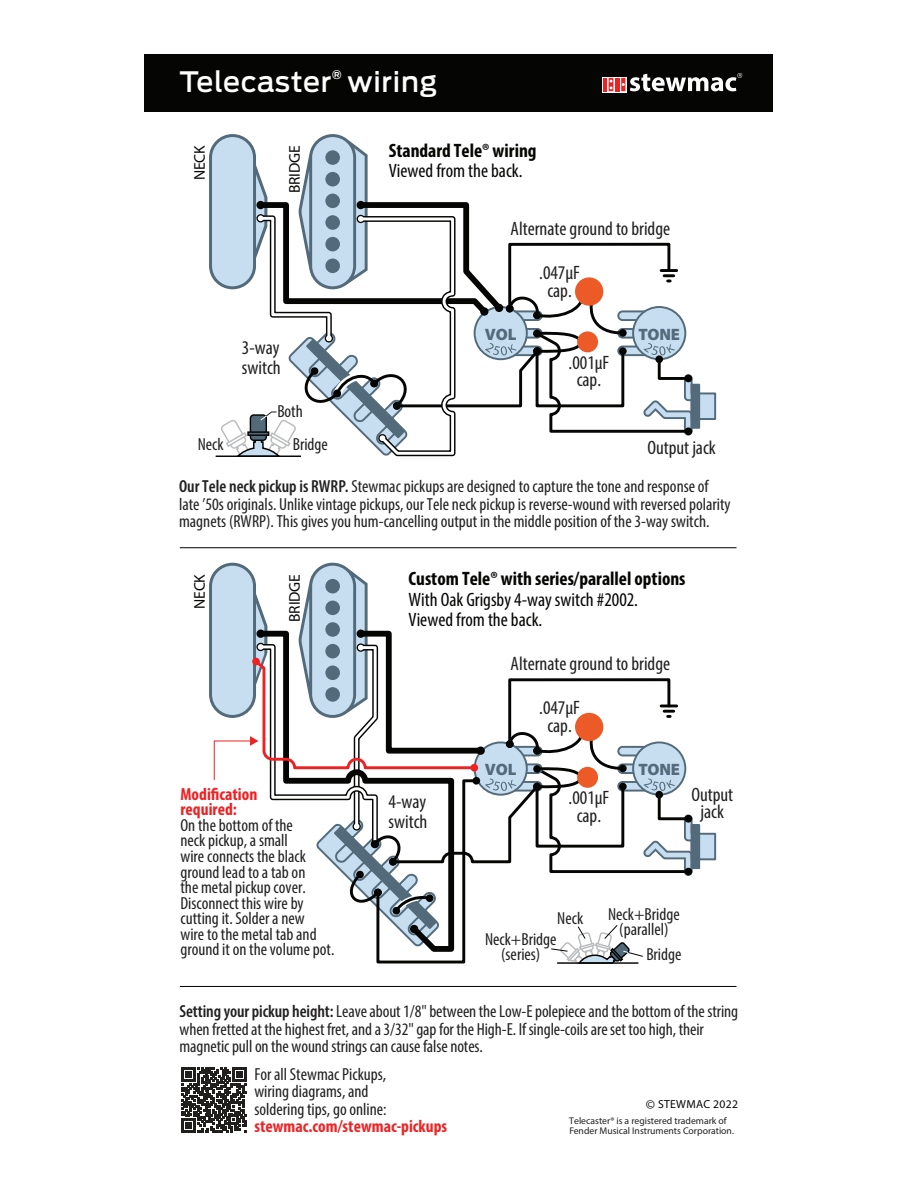
<style>
.page{position:relative;width:918px;height:1188px;background:#fff}
.page>*{position:absolute;margin:0;border:0;box-sizing:border-box;transform-origin:0 0}
.t1{font:500 28.05px "Antenna";letter-spacing:.025em;color:#fff}
.t2{font:condensed 19.5px/17.5px "Myriad Pro";color:#211f1f;text-align:center}
.t3{font:700 condensed 19.5px/20.4px "Myriad Pro";color:#050504}
.t4{font:condensed 19.5px "Myriad Pro";color:#050504}
.t5{font:condensed 17.55px/15.6px "Myriad Pro";color:#211f1f}
.t6{font:900 16.5px "Myriad Pro";letter-spacing:-.01em;color:#526a7a}
.t7{font:15.6px "Myriad Pro";letter-spacing:-.01em;color:#050504}
.t8{font:11.7px "Myriad Pro";letter-spacing:.025em;color:#050504}
.t9{font:700 11.7px "Antenna";color:#fff}
.t10{font:9.75px/9.8px "Myriad Pro";color:#211e1e}
.s1{font-weight:400}
.s2{font-weight:600}
.s3{font-weight:700;color:#ee2123}
.s4{font-weight:700;color:#ea2628}
.s5{font-size:13.65px}
</style>
<div class="page">
<div style="left:144px;top:54px;width:629px;height:58px;background:#050504"></div>
<svg style="left:602px;top:77px;width:25px;height:15px"></svg>
<hr style="left:615px;top:78px;width:4px;height:13px;background:#ee2123">
<svg style="left:622px;top:73px;width:120px;height:18px"></svg>
<svg style="left:621px;top:78px;width:4px;height:13px"></svg>
<svg style="left:604px;top:78px;width:9px;height:13px"></svg>
<hr style="left:180px;top:547px;width:557px;height:1px;background:#000">
<hr style="left:180px;top:986px;width:557px;height:1px;background:#000">
<div style="left:209px;top:134px;width:47px;height:155px;background:#526a7a;border-radius:24px"></div>
<div style="left:212px;top:137px;width:41px;height:149px;background:#c7ddf0;border-radius:21px"></div>
<hr style="left:216px;top:456px;width:85px;height:1px;background:#050504">
<svg style="left:220px;top:134px;width:497px;height:323px"></svg>
<svg style="left:209px;top:563px;width:47px;height:155px"></svg>
<svg style="left:213px;top:563px;width:504px;height:401px"></svg>
<svg style="left:181px;top:1068px;width:65px;height:65px"></svg>
<p class="t1" style="left:179px;top:66px;width:153px">Telecaster</p>
<p class="t9" style="left:332px;top:68px;width:11px">®</p>
<p class="t1" style="left:348px;top:66px;width:91px">wiring</p>
<p class="t7" style="left:190px;top:180px;width:37px;rotate:-90deg">NECK</p>
<p class="t7" style="left:285px;top:193px;width:49px;rotate:-90deg">BRIDGE</p>
<p class="t2" style="left:242px;top:338px;width:40px;line-height:19.5px;text-align:left">3-way switch</p>
<p class="t5" style="left:277px;top:403px;width:27px">Both</p>
<p class="t5" style="left:198px;top:436px;width:27px">Neck</p>
<p class="t5" style="left:293px;top:436px;width:37px">Bridge</p>
<p class="t3" style="left:389px;top:139px;width:149px">Standard Tele® wiring<br><span class="s1">Viewed from the back.</span></p>
<p class="t2" style="left:511px;top:220px;width:161px">Alternate ground to bridge</p>
<p class="t2" style="left:539px;top:264px;width:42px">.047µF cap.</p>
<p class="t6" style="left:485px;top:323px;width:33px">VOL</p>
<p class="t6" style="left:638px;top:323px;width:43px">TONE</p>
<p class="t2" style="left:569px;top:353px;width:42px">.001µF cap.</p>
<p class="t2" style="left:647px;top:438px;width:70px">Output jack</p>
<p class="t5" style="left:179px;top:477px;width:553px;line-height:17.5px"><span class="s2">Our Tele neck pickup is RWRP.</span> Stewmac pickups are designed to capture the tone and response of late ’50s originals. Unlike vintage pickups, our Tele neck pickup is reverse-wound with reversed polarity magnets (RWRP). This gives you hum-cancelling output in the middle position of the 3-way switch.</p>
<p class="t7" style="left:190px;top:609px;width:37px;rotate:-90deg">NECK</p>
<p class="t7" style="left:285px;top:622px;width:49px;rotate:-90deg">BRIDGE</p>
<p class="t5" style="left:181px;top:786px;width:155px"><span class="s3">Modification<br>required:<br></span>On the bottom of the<br>neck pickup, a small<br>wire connects the black ground lead to a tab on<br>the metal pickup cover.<br>Disconnect this wire by cutting it. Solder a new<br>wire to the metal tab and ground it on the volume pot.</p>
<p class="t3" style="left:409px;top:568px;width:279px">Custom Tele® with series/parallel options<br><span class="s1">With Oak Grigsby 4-way switch #2002.</span></p>
<p class="t4" style="left:409px;top:608px;width:135px">Viewed from the back.</p>
<p class="t2" style="left:511px;top:655px;width:161px">Alternate ground to bridge</p>
<p class="t2" style="left:539px;top:699px;width:42px">.047µF cap.</p>
<p class="t2" style="left:389px;top:792px;width:40px;line-height:19.5px;text-align:left">4-way switch</p>
<p class="t6" style="left:485px;top:759px;width:33px">VOL</p>
<p class="t6" style="left:638px;top:759px;width:43px">TONE</p>
<p class="t2" style="left:569px;top:789px;width:42px">.001µF cap.</p>
<p class="t2" style="left:691px;top:785px;width:43px">Output jack</p>
<p class="t5" style="left:557px;top:910px;width:27px">Neck</p>
<p class="t5" style="left:485px;top:931px;width:73px;text-align:center">Neck+Bridge (series)</p>
<p class="t5" style="left:608px;top:906px;width:73px;text-align:center">Neck+Bridge (parallel)</p>
<p class="t5" style="left:646px;top:946px;width:37px">Bridge</p>
<p class="t5" style="left:180px;top:1002px;width:560px;line-height:17.5px"><span class="s2">Setting your pickup height:</span> Leave about 1/8" between the Low-E polepiece and the bottom of the string when fretted at the highest fret, and a 3/32" gap for the High-E. If single-coils are set too high, their magnetic pull on the wound strings can cause false notes.</p>
<p class="t5" style="left:254px;top:1065px;width:194px;line-height:17.5px">For all Stewmac Pickups,<br>wiring diagrams, and<br>soldering tips, go online: <span class="s4">stewmac.com/stewmac-pickups</span></p>
<p class="t8" style="left:646px;top:1097px;width:94px"><span class="s5">©</span> STEWMAC 2022</p>
<p class="t10" style="left:569px;top:1116px;width:166px">Telecaster® is a registered trademark of<br>Fender Musical Instruments Corporation.</p>
</div>
